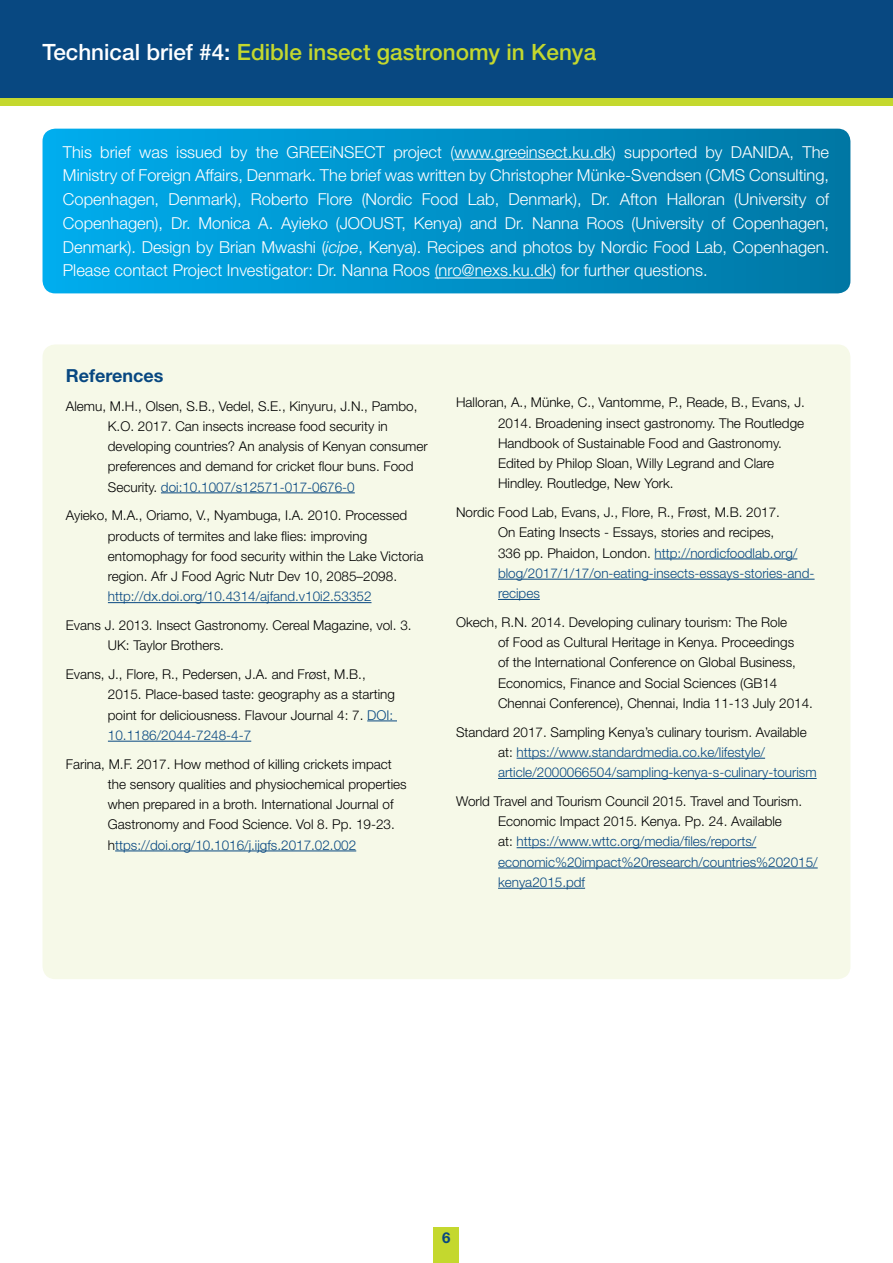
<style>
.page{position:relative;width:893px;height:1263px;background:#fff}
.page>*{position:absolute;margin:0;border:0;box-sizing:border-box;transform-origin:0 0}
.t1{font:500 22.5px "Helvetica Neue LT Std";color:#c4d82e}
.t2{font:700 18px "Helvetica Neue LT Std";color:#084881}
.t3{font:300 16.5px/23.7px "Helvetica Neue LT Std";color:#fff;text-align:justify}
.t4{font:700 15px "Helvetica Neue LT Std";color:#084881}
.t5{font:300 13.5px/20.2px "Helvetica Neue LT Std";color:#000}
.t6{font:300 13.5px/20.2px "Helvetica Neue LT Std";color:#084881}
.s1{color:#fff}
.s2{font-style:italic}
.s3{color:#084881}
.s4{color:#000}
</style>
<div class="page">
<div style="left:434px;top:1228px;width:25px;height:35px;background:#c4d82e"></div>
<div style="left:0;top:0;width:893px;height:101px;background:#084881"></div>
<div style="left:0;top:98px;width:893px;height:7px;background:#c4d82e"></div>
<svg style="left:43px;top:129px;width:807px;height:164px;background:#0091c8"></svg>
<hr style="left:454px;top:159px;width:158px;height:1px;background:#fff">
<hr style="left:435px;top:278px;width:117px;height:1px;background:#fff">
<div style="left:43px;top:344px;width:807px;height:635px;background:#f6f9e8;border-radius:13px"></div>
<hr style="left:161px;top:492px;width:194px;height:1px;background:#084881">
<hr style="left:108px;top:602px;width:263px;height:1px;background:#084881">
<hr style="left:367px;top:720px;width:30px;height:1px;background:#084881">
<hr style="left:108px;top:741px;width:143px;height:1px;background:#084881">
<hr style="left:115px;top:850px;width:241px;height:1px;background:#084881">
<hr style="left:655px;top:559px;width:142px;height:1px;background:#084881">
<hr style="left:498px;top:579px;width:317px;height:1px;background:#084881">
<hr style="left:498px;top:599px;width:42px;height:1px;background:#084881">
<hr style="left:517px;top:758px;width:248px;height:1px;background:#084881">
<hr style="left:498px;top:778px;width:319px;height:1px;background:#084881">
<hr style="left:517px;top:847px;width:239px;height:1px;background:#084881">
<hr style="left:498px;top:868px;width:320px;height:1px;background:#084881">
<hr style="left:498px;top:888px;width:87px;height:1px;background:#084881">
<h1 class="t1" style="left:43px;top:38px;width:555px"><span class="s1">Technical brief #4:</span> Edible insect gastronomy in Kenya</h1>
<p class="t3" style="left:63px;top:139px;width:768px">This brief was issued by the GREEiNSECT project (www.greeinsect.ku.dk) supported by DANIDA, The Ministry of Foreign Affairs, Denmark. The brief was written by Christopher Münke-Svendsen (CMS Consulting, Copenhagen, Denmark), Roberto Flore (Nordic Food Lab, Denmark), Dr. Afton Halloran (University of Copenhagen), Dr. Monica A. Ayieko (JOOUST, Kenya) and Dr. Nanna Roos (University of Copenhagen, Denmark). Design by Brian Mwashi (<span class="s2">icipe</span>, Kenya). Recipes and photos by Nordic Food Lab, Copenhagen.<br>Please contact Project Investigator: Dr. Nanna Roos (nro@nexs.ku.dk) for further questions.</p>
<h2 class="t2" style="left:66px;top:364px;width:99px">References</h2>
<p class="t5" style="left:108px;top:395px;width:321px;text-indent:-42px">Alemu, M.H., Olsen, S.B., Vedel, S.E., Kinyuru, J.N., Pambo, K.O. 2017. Can insects increase food security in developing countries? An analysis of Kenyan consumer preferences and demand for cricket flour buns. Food Security. <span class="s3">doi:10.1007/s12571-017-0676-0</span></p>
<p class="t5" style="left:108px;top:505px;width:317px;text-indent:-42px">Ayieko, M.A., Oriamo, V., Nyambuga, I.A. 2010. Processed products of termites and lake flies: improving entomophagy for food security within the Lake Victoria region. Afr J Food Agric Nutr Dev 10, 2085–2098.</p>
<p class="t6" style="left:108px;top:586px;width:265px">http://dx.doi.org/10.4314/ajfand.v10i2.53352</p>
<p class="t5" style="left:108px;top:615px;width:305px;text-indent:-42px">Evans J. 2013. Insect Gastronomy. Cereal Magazine, vol. 3.<br>UK: Taylor Brothers.</p>
<p class="t5" style="left:108px;top:664px;width:289px;text-indent:-42px">Evans, J., Flore, R., Pedersen, J.A. and Frøst, M.B., 2015. Place-based taste: geography as a starting point for deliciousness. Flavour Journal 4: 7. <span class="s3">DOI:<br>10.1186/2044-7248-4-7</span></p>
<p class="t5" style="left:108px;top:753px;width:300px;text-indent:-42px">Farina, M.F. 2017. How method of killing crickets impact the sensory qualities and physiochemical properties when prepared in a broth. International Journal of Gastronomy and Food Science. Vol 8. Pp. 19-23. h<span class="s3">ttps://doi.org/10.1016/j.ijgfs.2017.02.002</span></p>
<p class="t5" style="left:498px;top:392px;width:308px;text-indent:-42px">Halloran, A., Münke, C., Vantomme, P., Reade, B., Evans, J.<br>2014. Broadening insect gastronomy. The Routledge Handbook of Sustainable Food and Gastronomy.<br>Edited by Philop Sloan, Willy Legrand and Clare Hindley. Routledge, New York.</p>
<p class="t5" style="left:498px;top:502px;width:318px;text-indent:-42px">Nordic Food Lab, Evans, J., Flore, R., Frøst, M.B. 2017.<br>On Eating Insects - Essays, stories and recipes,<br>336 pp. Phaidon, London. <span class="s3">http://nordicfoodlab.org/ blog/2017/1/17/on-eating-insects-essays-stories-and&shy;recipes</span></p>
<p class="t5" style="left:498px;top:612px;width:316px;text-indent:-42px">Okech, R.N. 2014. Developing culinary tourism: The Role<br>of Food as Cultural Heritage in Kenya. Proceedings<br>of the International Conference on Global Business, Economics, Finance and Social Sciences (GB14<br>Chennai Conference), Chennai, India 11-13 July 2014.</p>
<p class="t6" style="left:498px;top:721px;width:320px;text-indent:-42px"><span class="s4">Standard 2017. Sampling Kenya’s culinary tourism. Available at:</span> https://www.standardmedia.co.ke/lifestyle/ article/2000066504/sampling-kenya-s-culinary-tourism</p>
<p class="t6" style="left:498px;top:791px;width:321px;text-indent:-42px"><span class="s4">World Travel and Tourism Council 2015. Travel and Tourism.<br>Economic Impact 2015. Kenya. Pp. 24. Available<br>at:</span> https://www.wttc.org/media/files/reports/ economic%20impact%20research/countries%202015/ kenya2015.pdf</p>
<p class="t4" style="left:442px;top:1228px;width:10px">6</p>
</div>
